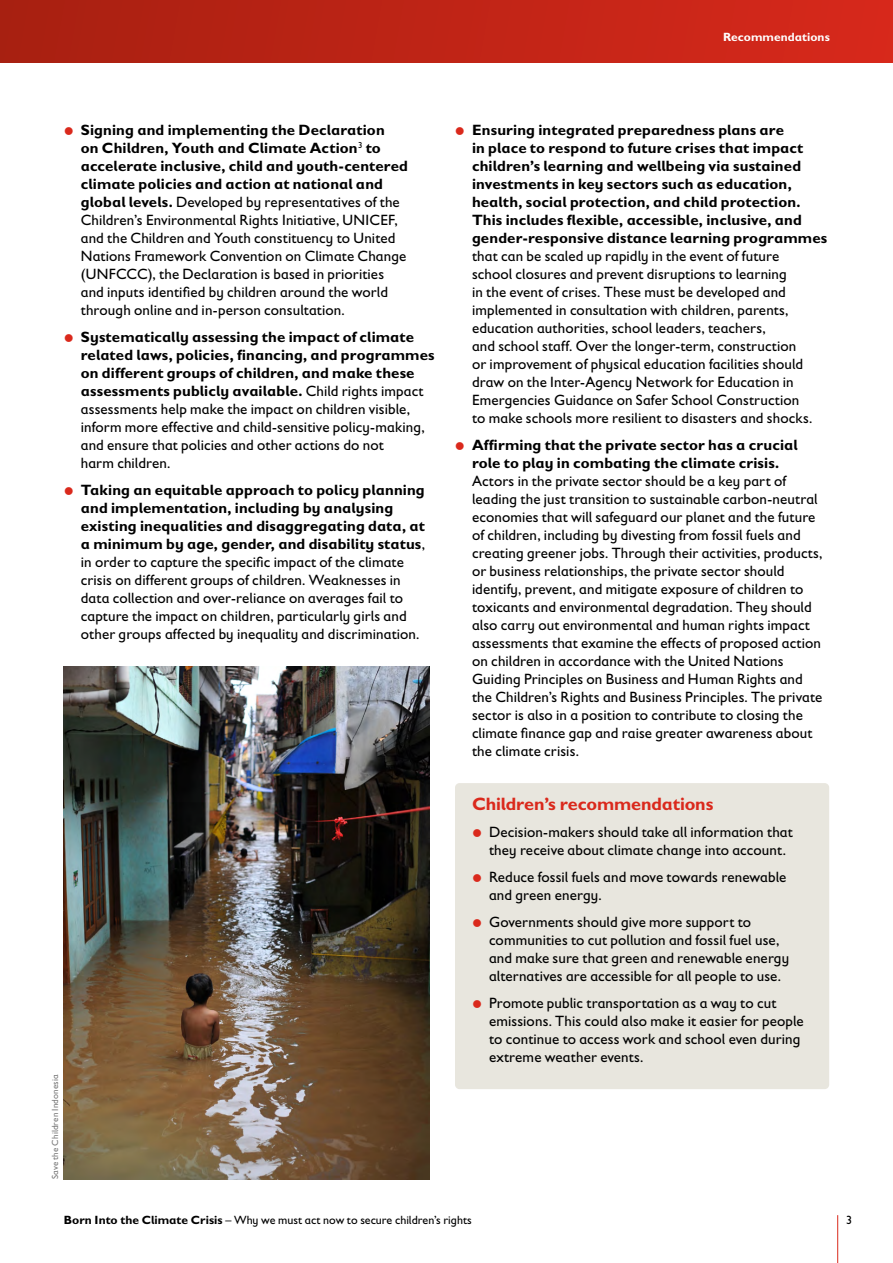
<style>
.page{position:relative;width:893px;height:1263px;background:#fff}
.page>*{position:absolute;margin:0;border:0;box-sizing:border-box;transform-origin:0 0}
.t1{font:700 18px "Gill Sans Infant Std";letter-spacing:-.005em;color:#da291c}
.t2{font:15px/18px "Gill Sans Infant Std";letter-spacing:.01em;color:#000}
.t3{font:700 15px/18px "Gill Sans Infant Std";letter-spacing:.01em;color:#000}
.t4{font:12px "Gill Sans Infant Std";color:#000}
.t5{font:700 12px "Gill Sans Infant Std";letter-spacing:.005em;color:#fff}
.t6{font:9px "Gill Sans Infant Std";letter-spacing:.015em;color:#7a7a7a}
.s1{font-weight:700}
</style>
<div class="page">
<div style="left:0;top:0;width:893px;height:315px;background:linear-gradient(to right,#a72011,#d7281b)"></div>
<div style="left:0;top:63px;width:893px;height:702px;background:#fff"></div>
<hr style="left:837px;top:1215px;width:1px;height:48px;background:#da291c">
<div style="left:455px;top:783px;width:374px;height:306px;background:#e8e6de;border-radius:4px"></div>
<img style="left:64px;top:666px;width:365px;height:513px">
<p class="t5" style="left:723px;top:29px;width:108px">Recommendations</p>
<p class="t2" style="left:81px;top:121px;width:329px"><span class="s1">Signing and implementing the Declaration<br>on Children, Youth and Climate Action</span><sup>3</sup> <span class="s1">to accelerate inclusive, child and youth-centered climate policies and action at national and global levels.</span> Developed by representatives of the Children’s Environmental Rights Initiative, UNICEF, and the Children and Youth constituency to United Nations Framework Convention on Climate Change (UNFCCC), the Declaration is based in priorities and inputs identified by children around the world through online and in-person consultation.</p>
<p class="t2" style="left:81px;top:328px;width:355px"><span class="s1">Systematically assessing the impact of climate related laws, policies, financing, and programmes on different groups of children, and make these assessments publicly available.</span> Child rights impact assessments help make the impact on children visible, inform more effective and child-sensitive policy-making, and ensure that policies and other actions do not<br>harm children.</p>
<p class="t2" style="left:81px;top:481px;width:346px"><span class="s1">Taking an equitable approach to policy planning and implementation, including by analysing existing inequalities and disaggregating data, at a minimum by age, gender, and disability status</span>, in order to capture the specific impact of the climate crisis on different groups of children. Weaknesses in data collection and over-reliance on averages fail to capture the impact on children, particularly girls and other groups affected by inequality and discrimination.</p>
<p class="t6" style="left:50px;top:1179px;width:106px;rotate:-90deg">Save the Children Indonesia</p>
<p class="t3" style="left:472px;top:121px;width:357px">Ensuring integrated preparedness plans are<br>in place to respond to future crises that impact children’s learning and wellbeing via sustained investments in key sectors such as education, health, social protection, and child protection.<br>This includes flexible, accessible, inclusive, and gender-responsive distance learning programmes</p>
<p class="t2" style="left:472px;top:247px;width:342px">that can be scaled up rapidly in the event of future school closures and prevent disruptions to learning<br>in the event of crises. These must be developed and implemented in consultation with children, parents, education authorities, school leaders, teachers,<br>and school staff. Over the longer-term, construction or improvement of physical education facilities should draw on the Inter-Agency Network for Education in Emergencies Guidance on Safer School Construction to make schools more resilient to disasters and shocks.</p>
<p class="t3" style="left:472px;top:436px;width:327px">Affirming that the private sector has a crucial role to play in combating the climate crisis.</p>
<p class="t2" style="left:472px;top:472px;width:352px">Actors in the private sector should be a key part of leading the just transition to sustainable carbon-neutral economies that will safeguard our planet and the future of children, including by divesting from fossil fuels and creating greener jobs. Through their activities, products, or business relationships, the private sector should identify, prevent, and mitigate exposure of children to toxicants and environmental degradation. They should also carry out environmental and human rights impact assessments that examine the effects of proposed action on children in accordance with the United Nations Guiding Principles on Business and Human Rights and the Children’s Rights and Business Principles. The private sector is also in a position to contribute to closing the climate finance gap and raise greater awareness about the climate crisis.</p>
<p class="t1" style="left:472px;top:793px;width:243px">Children’s recommendations</p>
<p class="t2" style="left:489px;top:823px;width:305px">Decision-makers should take all information that they receive about climate change into account.</p>
<p class="t2" style="left:489px;top:868px;width:299px">Reduce fossil fuels and move towards renewable and green energy.</p>
<p class="t2" style="left:489px;top:913px;width:302px">Governments should give more support to communities to cut pollution and fossil fuel use, and make sure that green and renewable energy alternatives are accessible for all people to use.</p>
<p class="t2" style="left:489px;top:994px;width:316px">Promote public transportation as a way to cut emissions. This could also make it easier for people to continue to access work and school even during extreme weather events.</p>
<p class="t4" style="left:64px;top:1213px;width:410px"><span class="s1">Born Into the Climate Crisis</span> – Why we must act now to secure children’s rights</p>
<p class="t4" style="left:846px;top:1213px;width:7px">3</p>
</div>
